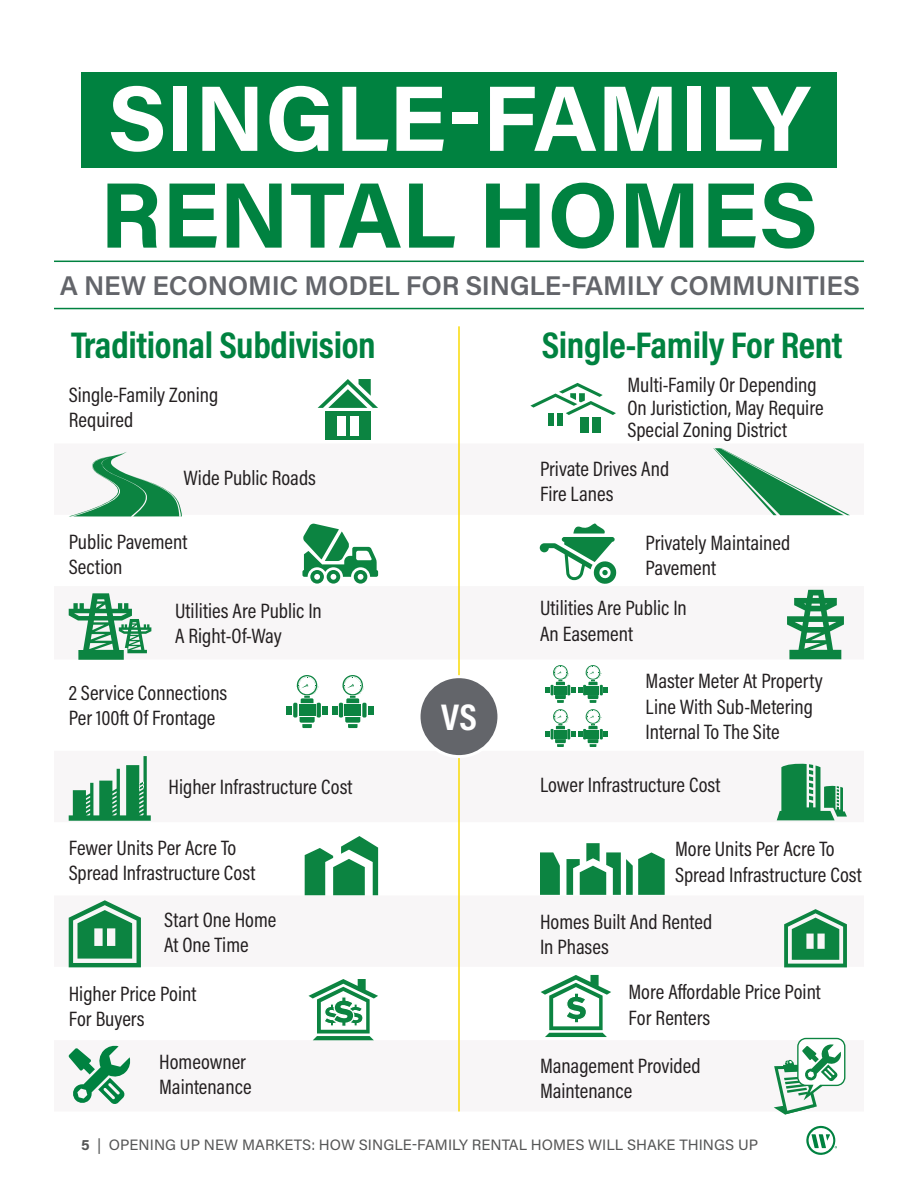
<style>
.page{position:relative;width:918px;height:1188px;background:#fff}
.page>*{position:absolute;margin:0;border:0;box-sizing:border-box;transform-origin:0 0}
.HEADLINE_WHITE{font:700 93px "Acumin Pro";color:#fff}
.HEADLINE_WHITE-2{font:700 93px "Acumin Pro";color:#008240}
.Side_Bar_Heading{font:700 37.5px "Acumin Pro Cond";letter-spacing:-.01em;color:#008240}
.Table_Heading{font:700 37.5px "Acumin Pro Cond";letter-spacing:-.01em;color:#008240}
.HEADLINE_WHITE-3{font:700 37.5px "Acumin Pro Cond";color:#fff}
.Main_Body_Copy{font:600 27px "Acumin Pro";letter-spacing:-.01em;color:#63656a}
.Table_Copy{font:21px/25.2px "Acumin Pro Cond";color:#231f20}
.t1{font:15px "Acumin Pro";color:#555656}
.s1{font-weight:700}
</style>
<div class="page">
<svg style="left:806px;top:1125px;width:31px;height:30px"></svg>
<div style="left:81px;top:72px;width:756px;height:95px;background:#008240"></div>
<hr style="left:54px;top:261px;width:810px;height:1px;background:#008240">
<hr style="left:54px;top:308px;width:810px;height:1px;background:#008240">
<div style="left:325px;top:412px;width:46px;height:28px;background:#0c8441"></div>
<div style="left:350px;top:416px;width:9px;height:19px;background:#fff"></div>
<div style="left:337px;top:416px;width:9px;height:19px;background:#fff"></div>
<svg style="left:318px;top:379px;width:60px;height:29px"></svg>
<div style="left:557px;top:413px;width:6px;height:12px;background:#0c8441"></div>
<div style="left:592px;top:417px;width:9px;height:16px;background:#0c8441"></div>
<div style="left:581px;top:417px;width:8px;height:16px;background:#0c8441"></div>
<svg style="left:530px;top:383px;width:86px;height:32px"></svg>
<div style="left:548px;top:413px;width:6px;height:12px;background:#0c8441"></div>
<svg style="left:69px;top:452px;width:113px;height:65px"></svg>
<svg style="left:713px;top:448px;width:137px;height:67px"></svg>
<svg style="left:302px;top:523px;width:76px;height:61px"></svg>
<svg style="left:69px;top:593px;width:82px;height:67px"></svg>
<svg style="left:787px;top:590px;width:57px;height:69px"></svg>
<div style="left:286px;top:706px;width:6px;height:8px;background:#0c8441"></div>
<div style="left:322px;top:706px;width:6px;height:8px;background:#0c8441"></div>
<div style="left:299px;top:704px;width:17px;height:12px;background:#0c8441"></div>
<svg style="left:293px;top:703px;width:4px;height:15px"></svg>
<svg style="left:317px;top:703px;width:4px;height:15px"></svg>
<svg style="left:300px;top:717px;width:15px;height:11px"></svg>
<svg style="left:297px;top:675px;width:20px;height:28px"></svg>
<div style="left:332px;top:706px;width:6px;height:8px;background:#0c8441"></div>
<div style="left:368px;top:706px;width:6px;height:8px;background:#0c8441"></div>
<div style="left:344px;top:704px;width:17px;height:12px;background:#0c8441"></div>
<hr style="left:339px;top:703px;width:4px;height:15px;background:#0c8441;border-radius:2px">
<div style="left:362px;top:703px;width:5px;height:15px;background:#0c8441;border-radius:2px"></div>
<svg style="left:345px;top:717px;width:15px;height:11px"></svg>
<svg style="left:343px;top:675px;width:20px;height:28px"></svg>
<svg style="left:546px;top:665px;width:62px;height:38px"></svg>
<svg style="left:546px;top:709px;width:62px;height:38px"></svg>
<svg style="left:305px;top:836px;width:73px;height:59px"></svg>
<svg style="left:69px;top:756px;width:82px;height:65px"></svg>
<svg style="left:777px;top:763px;width:70px;height:57px"></svg>
<svg style="left:540px;top:843px;width:125px;height:52px"></svg>
<svg style="left:69px;top:900px;width:72px;height:67px"></svg>
<svg style="left:784px;top:909px;width:63px;height:58px"></svg>
<svg style="left:309px;top:979px;width:69px;height:61px"></svg>
<svg style="left:774px;top:1038px;width:71px;height:76px"></svg>
<svg style="left:69px;top:1045px;width:62px;height:59px"></svg>
<hr style="left:458px;top:326px;width:2px;height:786px;background:#fadb06">
<div style="left:419px;top:677px;width:80px;height:80px;background:#63656a;border-radius:50%"></div>
<div style="left:418px;top:675px;width:82px;height:83px;border:3px solid #fff;border-radius:50%"></div>
<div style="left:562px;top:537px;width:53px;height:5px;background:#0c8441;border-radius:2px"></div>
<svg style="left:573px;top:523px;width:32px;height:11px"></svg>
<svg style="left:540px;top:543px;width:77px;height:41px"></svg>
<svg style="left:541px;top:975px;width:70px;height:62px"></svg>
<p class="HEADLINE_WHITE" style="left:108px;top:53px;width:704px">SINGLE-FAMILY</p>
<p class="HEADLINE_WHITE-2" style="left:100px;top:150px;width:720px">RENTAL HOMES</p>
<p class="Main_Body_Copy" style="left:60px;top:267px;width:802px">A NEW ECONOMIC MODEL FOR SINGLE-FAMILY COMMUNITIES</p>
<p class="Side_Bar_Heading" style="left:71px;top:321px;width:306px">Traditional Subdivision</p>
<p class="Table_Heading" style="left:542px;top:321px;width:302px">Single-Family For Rent</p>
<p class="Table_Copy" style="left:69px;top:382px;width:151px">Single-Family Zoning<br>Required</p>
<p class="Table_Copy" style="left:628px;top:374px;width:198px;line-height:22.2px">Multi-Family Or Depending<br>On Juristiction, May Require<br>Special Zoning District</p>
<p class="Table_Copy" style="left:540px;top:456px;width:131px">Private Drives And<br>Fire Lanes</p>
<p class="Table_Copy" style="left:645px;top:530px;width:147px">Privately Maintained<br>Pavement</p>
<p class="Table_Copy" style="left:540px;top:595px;width:148px">Utilities Are Public In<br>An Easement</p>
<p class="Table_Copy" style="left:646px;top:668px;width:179px">Master Meter At Property<br>Line With Sub-Metering<br>Internal To The Site</p>
<p class="Table_Copy" style="left:184px;top:465px;width:134px">Wide Public Roads</p>
<p class="Table_Copy" style="left:69px;top:528px;width:120px">Public Pavement<br>Section</p>
<p class="Table_Copy" style="left:175px;top:598px;width:148px">Utilities Are Public In<br>A Right-Of-Way</p>
<p class="Table_Copy" style="left:69px;top:680px;width:160px">2 Service Connections<br>Per 100ft Of Frontage</p>
<p class="HEADLINE_WHITE-3" style="left:441px;top:693px;width:37px">VS</p>
<p class="Table_Copy" style="left:168px;top:774px;width:186px">Higher Infrastructure Cost</p>
<p class="Table_Copy" style="left:69px;top:834px;width:188px">Fewer Units Per Acre To<br>Spread Infrastructure Cost</p>
<p class="Table_Copy" style="left:164px;top:907px;width:114px">Start One Home<br>At One Time</p>
<p class="Table_Copy" style="left:69px;top:981px;width:129px">Higher Price Point<br>For Buyers</p>
<p class="Table_Copy" style="left:159px;top:1048px;width:94px">Homeowner<br>Maintenance</p>
<p class="Table_Copy" style="left:540px;top:772px;width:182px">Lower Infrastructure Cost</p>
<p class="Table_Copy" style="left:675px;top:836px;width:188px">More Units Per Acre To<br>Spread Infrastructure Cost</p>
<p class="Table_Copy" style="left:540px;top:909px;width:174px">Homes Built And Rented<br>In Phases</p>
<p class="Table_Copy" style="left:629px;top:979px;width:194px">More Affordable Price Point<br>For Renters</p>
<p class="Table_Copy" style="left:540px;top:1053px;width:162px">Management Provided<br>Maintenance</p>
<p class="t1" style="left:81px;top:1134px;width:679px"><span class="s1">5</span> | OPENING UP NEW MARKETS: HOW SINGLE-FAMILY RENTAL HOMES WILL SHAKE THINGS UP</p>
</div>
